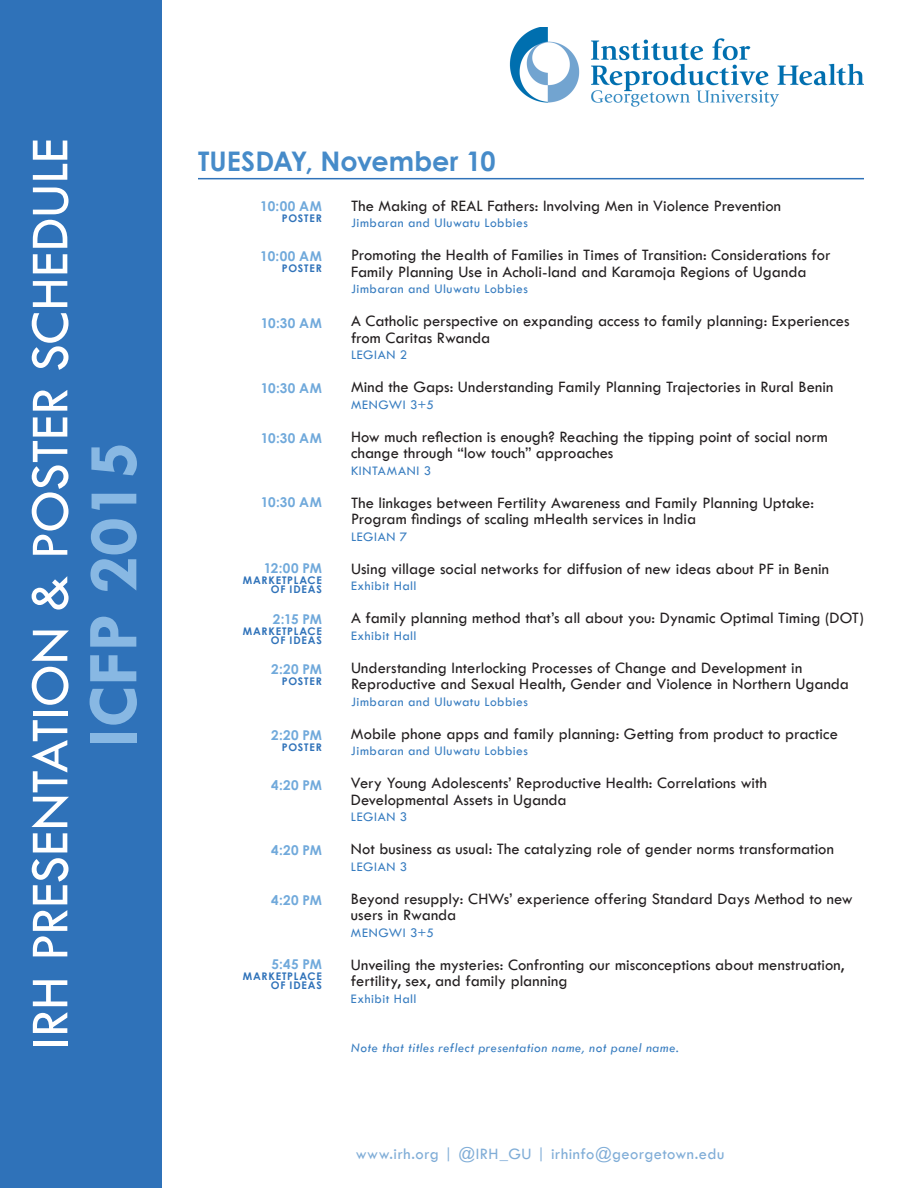
<style>
.page{position:relative;width:918px;height:1188px;background:#fff}
.page>*{position:absolute;margin:0;border:0;box-sizing:border-box;transform-origin:0 0}
.t1{font:700 72px "Tw Cen";color:#88b8e3}
.t2{font:55.5px "Tw Cen";letter-spacing:-.005em;color:#fff}
.t3{font:700 27px "Century Gothic";color:#468bc9}
.t4{font:16.5px/16.5px "Tw Cen";color:#231f20}
.t5{font:16.5px "Tw Cen";letter-spacing:.025em;color:#80add7}
.t6{font:13.5px "Tw Cen";letter-spacing:.035em;color:#387dc0}
.t7{font:700 13.5px "Century Gothic";letter-spacing:.035em;color:#70a9db}
.t8{font:italic 13.5px "Tw Cen";letter-spacing:.04em;color:#387dc0}
.t9{font:700 10.5px/9px "Century Gothic";letter-spacing:.075em;color:#2f72b9;text-align:right}
</style>
<div class="page">
<div style="left:0;top:0;width:162px;height:1188px;background:#2f72b9"></div>
<img style="left:509px;top:27px;width:355px;height:80px">
<hr style="left:198px;top:178px;width:666px;height:1px;background:#2f72b9">
<h2 class="t2" style="left:16px;top:1049px;width:912px;rotate:-90deg">IRH PRESENTATION &amp; POSTER SCHEDULE</h2>
<h1 class="t1" style="left:70px;top:747px;width:307px;rotate:-90deg">ICFP 2015</h1>
<h3 class="t3" style="left:198px;top:141px;width:299px">TUESDAY, November 10</h3>
<p class="t4" style="left:351px;top:197px;width:432px">The Making of REAL Fathers: Involving Men in Violence Prevention</p>
<p class="t6" style="left:351px;top:215px;width:178px">Jimbaran and Uluwatu Lobbies</p>
<p class="t4" style="left:351px;top:247px;width:481px">Promoting the Health of Families in Times of Transition: Considerations for<br>Family Planning Use in Acholi-land and Karamoja Regions of Uganda</p>
<p class="t6" style="left:351px;top:281px;width:178px">Jimbaran and Uluwatu Lobbies</p>
<p class="t4" style="left:351px;top:313px;width:500px">A Catholic perspective on expanding access to family planning: Experiences from Caritas Rwanda</p>
<p class="t6" style="left:351px;top:347px;width:58px">LEGIAN 2</p>
<p class="t4" style="left:351px;top:379px;width:484px">Mind the Gaps: Understanding Family Planning Trajectories in Rural Benin</p>
<p class="t6" style="left:351px;top:396px;width:84px">MENGWI 3+5</p>
<p class="t4" style="left:351px;top:428px;width:478px">How much reflection is enough? Reaching the tipping point of social norm change through “low touch” approaches</p>
<p class="t6" style="left:351px;top:462px;width:82px">KINTAMANI 3</p>
<p class="t4" style="left:351px;top:494px;width:465px">The linkages between Fertility Awareness and Family Planning Uptake:<br>Program findings of scaling mHealth services in India</p>
<p class="t6" style="left:351px;top:528px;width:58px">LEGIAN 7</p>
<p class="t4" style="left:351px;top:560px;width:479px">Using village social networks for diffusion of new ideas about PF in Benin</p>
<p class="t6" style="left:351px;top:578px;width:67px">Exhibit Hall</p>
<p class="t4" style="left:351px;top:610px;width:514px">A family planning method that’s all about you: Dynamic Optimal Timing (DOT)</p>
<p class="t6" style="left:351px;top:627px;width:67px">Exhibit Hall</p>
<p class="t4" style="left:351px;top:659px;width:500px">Understanding Interlocking Processes of Change and Development in<br>Reproductive and Sexual Health, Gender and Violence in Northern Uganda</p>
<p class="t6" style="left:351px;top:693px;width:178px">Jimbaran and Uluwatu Lobbies</p>
<p class="t4" style="left:351px;top:725px;width:488px">Mobile phone apps and family planning: Getting from product to practice</p>
<p class="t6" style="left:351px;top:743px;width:178px">Jimbaran and Uluwatu Lobbies</p>
<p class="t4" style="left:351px;top:775px;width:418px">Very Young Adolescents’ Reproductive Health: Correlations with<br>Developmental Assets in Uganda</p>
<p class="t6" style="left:351px;top:809px;width:58px">LEGIAN 3</p>
<p class="t4" style="left:351px;top:841px;width:484px">Not business as usual: The catalyzing role of gender norms transformation</p>
<p class="t6" style="left:351px;top:858px;width:58px">LEGIAN 3</p>
<p class="t4" style="left:351px;top:890px;width:503px">Beyond resupply: CHWs’ experience offering Standard Days Method to new users in Rwanda</p>
<p class="t6" style="left:351px;top:924px;width:84px">MENGWI 3+5</p>
<p class="t4" style="left:351px;top:956px;width:495px">Unveiling the mysteries: Confronting our misconceptions about menstruation, fertility, sex, and family planning</p>
<p class="t6" style="left:351px;top:990px;width:67px">Exhibit Hall</p>
<p class="t7" style="left:260px;top:196px;width:63px">10:00 AM</p>
<p class="t9" style="left:282px;top:213px;width:42px">POSTER</p>
<p class="t7" style="left:260px;top:246px;width:63px">10:00 AM</p>
<p class="t9" style="left:282px;top:263px;width:42px">POSTER</p>
<p class="t7" style="left:261px;top:313px;width:63px">10:30 AM</p>
<p class="t7" style="left:261px;top:378px;width:63px">10:30 AM</p>
<p class="t7" style="left:261px;top:428px;width:63px">10:30 AM</p>
<p class="t7" style="left:261px;top:492px;width:63px">10:30 AM</p>
<p class="t7" style="left:264px;top:558px;width:60px">12:00 PM</p>
<p class="t9" style="left:243px;top:575px;width:81px">MARKETPLACE<br>OF IDEAS</p>
<p class="t9" style="left:243px;top:626px;width:81px">MARKETPLACE<br>OF IDEAS</p>
<p class="t7" style="left:273px;top:609px;width:50px">2:15 PM</p>
<p class="t7" style="left:271px;top:659px;width:52px">2:20 PM</p>
<p class="t9" style="left:282px;top:676px;width:42px">POSTER</p>
<p class="t7" style="left:271px;top:725px;width:52px">2:20 PM</p>
<p class="t7" style="left:271px;top:774px;width:52px">4:20 PM</p>
<p class="t9" style="left:282px;top:742px;width:42px">POSTER</p>
<p class="t7" style="left:271px;top:840px;width:52px">4:20 PM</p>
<p class="t7" style="left:271px;top:890px;width:52px">4:20 PM</p>
<p class="t7" style="left:272px;top:954px;width:52px">5:45 PM</p>
<p class="t9" style="left:243px;top:971px;width:81px">MARKETPLACE<br>OF IDEAS</p>
<p class="t8" style="left:351px;top:1040px;width:329px">Note that titles reflect presentation name, not panel name.</p>
<p class="t5" style="left:356px;top:1144px;width:370px">www.irh.org | @IRH_GU | irhinfo@georgetown.edu</p>
</div>
